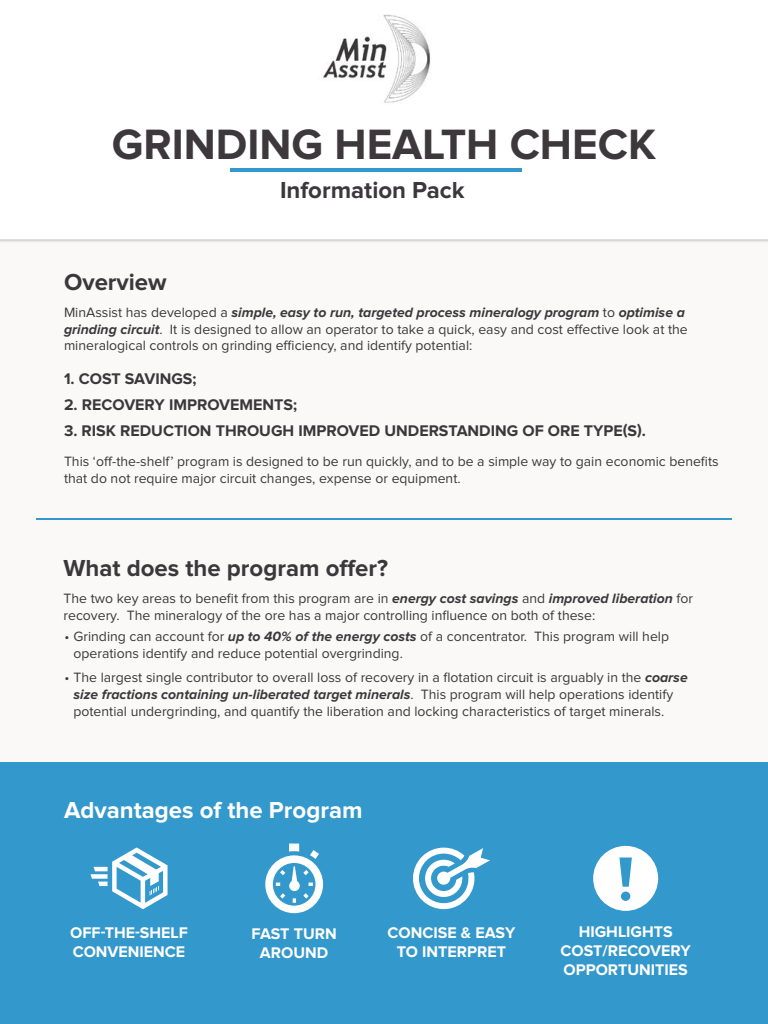
<style>
.page{position:relative;width:768px;height:1024px;background:#fff}
.page>*{position:absolute;margin:0;border:0;box-sizing:border-box;transform-origin:0 0}
.t1{font:700 44px "Proxima Nova";color:#3d383b}
.t2{font:700 24px "Proxima Nova";color:#3b383b}
.t3{font:700 24px "Proxima Nova";color:#fff}
.t4{font:700 16px/19.2px "Proxima Nova";color:#fff;text-align:center}
.t5{font:700 16px "Proxima Nova";color:#3b383b}
.t6{font:14px/16.8px "Proxima Nova";color:#3b383b}
.s1{font-weight:700;font-style:italic}
</style>
<div class="page">
<div style="left:0;top:240px;width:768px;height:784px;background:#faf9f7"></div>
<hr style="left:0;top:239px;width:768px;height:4px;background:#ebeae8">
<hr style="left:0;top:240px;width:768px;height:1px;background:#ccc">
<div style="left:0;top:762px;width:768px;height:262px;background:#3398cc"></div>
<svg style="left:413px;top:848px;width:77px;height:61px"></svg>
<svg style="left:265px;top:844px;width:58px;height:69px"></svg>
<svg style="left:90px;top:847px;width:78px;height:62px"></svg>
<svg style="left:593px;top:846px;width:65px;height:65px"></svg>
<hr style="left:36px;top:518px;width:696px;height:2px;background:#3398cc">
<img style="left:323px;top:14px;width:108px;height:89px">
<hr style="left:230px;top:168px;width:292px;height:4px;background:#3398cc">
<h1 class="t1" style="left:112px;top:124px;width:546px">GRINDING HEALTH CHECK</h1>
<h2 class="t2" style="left:280px;top:179px;width:186px">INFORMATION PACK</h2>
<h2 class="t2" style="left:64px;top:271px;width:104px">OVERVIEW</h2>
<p class="t6" style="left:64px;top:304px;width:625px">MinAssist has developed a <span class="s1">simple, easy to run, targeted process mineralogy program</span> to <span class="s1">optimise a grinding circuit</span>. It is designed to allow an operator to take a quick, easy and cost effective look at the mineralogical controls on grinding efficiency, and identify potential:</p>
<p class="t5" style="left:64px;top:371px;width:134px">1. COST SAVINGS;</p>
<p class="t5" style="left:64px;top:397px;width:235px">2. RECOVERY IMPROVEMENTS;</p>
<p class="t5" style="left:64px;top:423px;width:584px">3. RISK REDUCTION THROUGH IMPROVED UNDERSTANDING OF ORE TYPE(S).</p>
<p class="t6" style="left:64px;top:453px;width:656px">This ‘off-the-shelf’ program is designed to be run quickly, and to be a simple way to gain economic benefits that do not require major circuit changes, expense or equipment.</p>
<h2 class="t2" style="left:64px;top:557px;width:326px">WHAT DOES THE PROGRAM OFFER?</h2>
<p class="t6" style="left:64px;top:590px;width:631px">The two key areas to benefit from this program are in <span class="s1">energy cost savings</span> and <span class="s1">improved liberation</span> for recovery. The mineralogy of the ore has a major controlling influence on both of these:</p>
<p class="t6" style="left:73px;top:629px;width:597px;text-indent:-9px">• Grinding can account for <span class="s1">up to 40% of the energy costs</span> of a concentrator. This program will help operations identify and reduce potential overgrinding.</p>
<p class="t6" style="left:73px;top:670px;width:616px;text-indent:-9px">• The largest single contributor to overall loss of recovery in a flotation circuit is arguably in the <span class="s1">coarse size fractions containing un-liberated target minerals</span>. This program will help operations identify potential undergrinding, and quantify the liberation and locking characteristics of target minerals.</p>
<h2 class="t3" style="left:64px;top:799px;width:300px">ADVANTAGES OF THE PROGRAM</h2>
<p class="t4" style="left:70px;top:923px;width:119px;text-align:left">OFF-THE-SHELF<br>CONVENIENCE</p>
<p class="t4" style="left:561px;top:922px;width:132px">HIGHLIGHTS<br>COST/RECOVERY<br>OPPORTUNITIES</p>
<p class="t4" style="left:388px;top:923px;width:129px">CONCISE &amp; EASY<br>TO INTERPRET</p>
<p class="t4" style="left:252px;top:924px;width:87px">FAST TURN<br>AROUND</p>
</div>
